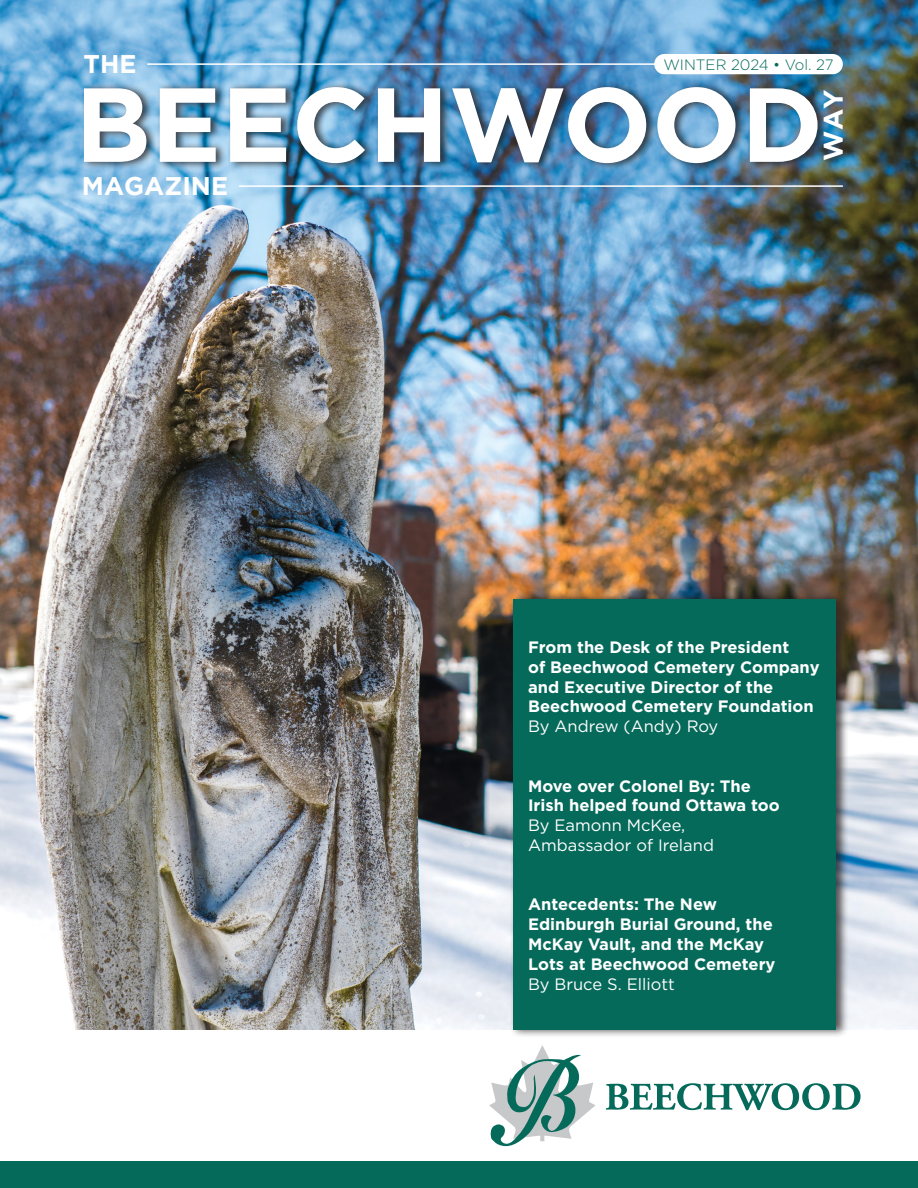
<style>
.page{position:relative;width:918px;height:1188px;background:#fff}
.page>*{position:absolute;margin:0;border:0;box-sizing:border-box;transform-origin:0 0}
.t1{font:700 105px "Gotham HTF";color:#fff}
.t2{font:700 27px "Gotham";color:#fff}
.t3{font:700 25.5px "Gotham";color:#fff}
.t4{font:700 16.5px/19.8px "Gotham HTF";color:#fff}
.t5{font:16.5px "Gotham HTF";color:#fff}
.t6{font:300 15px "Gotham HTF";color:#066a5b}
</style>
<div class="page">
<img style="left:0;top:0;width:918px;height:1030px">
<div style="left:81px;top:82px;width:748px;height:89px;background:#231f20;opacity:.75"></div>
<hr style="left:239px;top:185px;width:604px;height:2px;background:#fff">
<hr style="left:147px;top:63px;width:646px;height:2px;background:#fff">
<div style="left:654px;top:54px;width:189px;height:20px;background:#fff;border-radius:10px"></div>
<svg style="left:606px;top:1083px;width:255px;height:27px"></svg>
<svg style="left:489px;top:1045px;width:107px;height:102px"></svg>
<div style="left:0;top:1162px;width:918px;height:26px;background:#066a5b"></div>
<div style="left:510px;top:591px;width:339px;height:447px;background:#231f20;opacity:.75"></div>
<div style="left:514px;top:599px;width:322px;height:431px;background:#066a5b"></div>
<p class="t3" style="left:84px;top:50px;width:54px">THE</p>
<p class="t6" style="left:663px;top:57px;width:172px">WINTER 2024 • Vol. 27</p>
<p class="t1" style="left:75px;top:64px;width:750px">BEECHWOOD</p>
<p class="t2" style="left:818px;top:161px;width:72px;rotate:-90deg">WAY</p>
<p class="t3" style="left:82px;top:172px;width:148px">MAGAZINE</p>
<p class="t4" style="left:528px;top:637px;width:263px">From the Desk of the President</p>
<p class="t4" style="left:528px;top:657px;width:293px">of Beechwood Cemetery Company and Executive Director of the<br>Beechwood Cemetery Foundation</p>
<p class="t5" style="left:528px;top:717px;width:192px">By Andrew (Andy) Roy</p>
<p class="t4" style="left:528px;top:775px;width:224px">Move over Colonel By: The</p>
<p class="t4" style="left:528px;top:795px;width:253px">Irish helped found Ottawa too</p>
<p class="t5" style="left:528px;top:816px;width:159px">By Eamonn McKee,</p>
<p class="t5" style="left:528px;top:836px;width:187px">Ambassador of Ireland</p>
<p class="t4" style="left:528px;top:894px;width:190px">Antecedents: The New</p>
<p class="t4" style="left:528px;top:914px;width:246px">Edinburgh Burial Ground, the<br>McKay Vault, and the McKay</p>
<p class="t4" style="left:528px;top:954px;width:249px">Lots at Beechwood Cemetery</p>
<p class="t5" style="left:528px;top:975px;width:148px">By Bruce S. Elliott</p>
</div>
